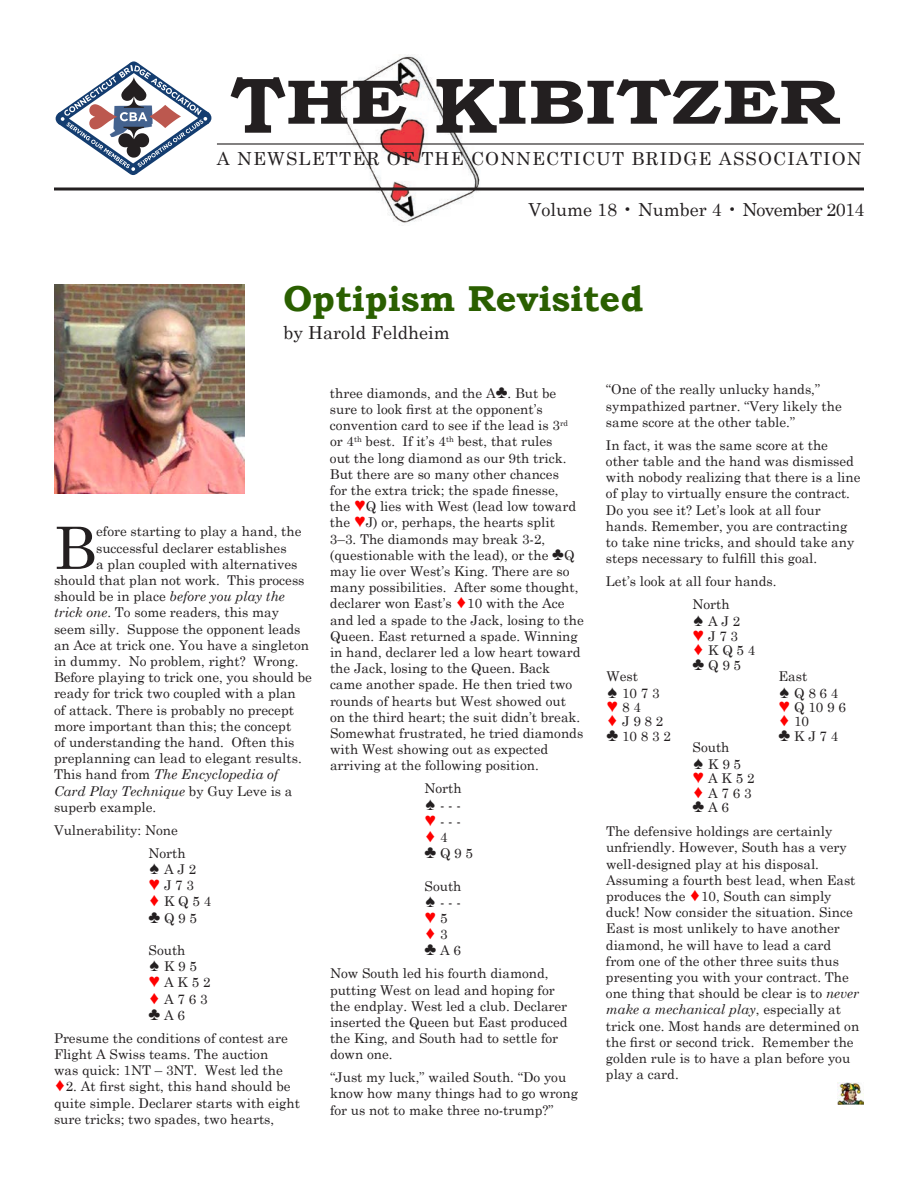
<style>
.page{position:relative;width:918px;height:1188px;background:#fff}
.page>*{position:absolute;margin:0;border:0;box-sizing:border-box;transform-origin:0 0}
.t1{font:700 63px "Bookman Old Style";color:#231f20;scale:1.25 1}
.t2{font:58.35px "Century Schoolbook";color:#231f20}
.t3{font:700 36px "Bookman Old Style";color:#2a5f00}
.t4{font:18px "Century Schoolbook";color:#231f20}
.t5{font:18px "Century Schoolbook";letter-spacing:.065em;color:#231f20}
.t6{font:18px "Century Schoolbook";color:#f00}
.t7{font:13.5px/16.2px "Century Schoolbook";color:#231f20}
.t8{font:italic 13.5px "Century Schoolbook";color:#231f20}
.s1{font-size:78.75px}
.s2{font-style:normal}
.s3{font-style:italic}
.s4{font-size:18px}
.s5{font-size:18px;color:#f00}
.s6{font-size:13.5px;color:#231f20}
</style>
<div class="page">
<img style="left:336px;top:55px;width:145px;height:168px">
<hr style="left:217px;top:143px;width:647px;height:2px;background:#231f20">
<hr style="left:54px;top:188px;width:810px;height:2px;background:#231f20">
<img style="left:54px;top:285px;width:190px;height:208px">
<img style="left:837px;top:1082px;width:27px;height:22px">
<div style="left:198px;top:111px;width:13px;height:14px;background:#143d70;border-radius:50%"></div>
<svg style="left:56px;top:112px;width:13px;height:13px"></svg>
<svg style="left:58px;top:63px;width:151px;height:111px"></svg>
<p class="t1" style="left:230px;top:57px;width:489px"><span class="s1">T</span>HE <span class="s1">K</span>IBITZER</p>
<p class="t5" style="left:217px;top:143px;width:646px">A NEWSLETTER OF THE CONNECTICUT BRIDGE ASSOCIATION</p>
<p class="t4" style="left:528px;top:194px;width:337px">Volume 18 • Number 4 • November 2014</p>
<p class="t3" style="left:284px;top:272px;width:362px">Optipism Revisited</p>
<p class="t4" style="left:284px;top:318px;width:168px">by Harold Feldheim</p>
<p class="t2" style="left:54px;top:499px;width:44px">B</p>
<p class="t7" style="left:96px;top:522px;width:207px">efore starting to play a hand, the</p>
<p class="t7" style="left:96px;top:539px;width:192px">successful declarer establishes</p>
<p class="t7" style="left:96px;top:555px;width:203px">a plan coupled with alternatives</p>
<p class="t7" style="left:54px;top:571px;width:252px">should that plan not work. This process</p>
<p class="t8" style="left:54px;top:586px;width:232px"><span class="s2">should be in place</span> before you play the</p>
<p class="t7" style="left:54px;top:603px;width:227px"><span class="s3">trick one</span>. To some readers, this may</p>
<p class="t7" style="left:54px;top:620px;width:248px">seem silly. Suppose the opponent leads</p>
<p class="t7" style="left:54px;top:636px;width:257px">an Ace at trick one. You have a singleton</p>
<p class="t7" style="left:54px;top:652px;width:246px">in dummy. No problem, right? Wrong.</p>
<p class="t7" style="left:54px;top:668px;width:259px">Before playing to trick one, you should be</p>
<p class="t7" style="left:54px;top:684px;width:243px">ready for trick two coupled with a plan</p>
<p class="t7" style="left:54px;top:701px;width:242px">of attack. There is probably no precept</p>
<p class="t7" style="left:54px;top:717px;width:239px">more important than this; the concept</p>
<p class="t7" style="left:54px;top:733px;width:242px">of understanding the hand. Often this</p>
<p class="t7" style="left:54px;top:749px;width:249px">preplanning can lead to elegant results.</p>
<p class="t8" style="left:54px;top:764px;width:226px"><span class="s2">This hand from</span> The Encyclopedia of</p>
<p class="t8" style="left:54px;top:781px;width:240px">Card Play Technique <span class="s2">by Guy Leve is a</span></p>
<p class="t7" style="left:54px;top:798px;width:104px">superb example.</p>
<p class="t7" style="left:54px;top:821px;width:125px">Vulnerability: None</p>
<p class="t7" style="left:149px;top:844px;width:39px">North</p>
<p class="t7" style="left:148px;top:860px;width:49px"><span class="s4">♠</span> A J 2</p>
<p class="t7" style="left:148px;top:876px;width:47px"><span class="s5">♥</span> J 7 3</p>
<p class="t7" style="left:148px;top:892px;width:64px"><span class="s5">♦</span> K Q 5 4</p>
<p class="t7" style="left:148px;top:908px;width:50px"><span class="s4">♣</span> Q 9 5</p>
<p class="t7" style="left:148px;top:941px;width:39px">South</p>
<p class="t7" style="left:148px;top:957px;width:50px"><span class="s4">♠</span> K 9 5</p>
<p class="t7" style="left:148px;top:973px;width:64px"><span class="s5">♥</span> A K 5 2</p>
<p class="t7" style="left:148px;top:989px;width:61px"><span class="s5">♦</span> A 7 6 3</p>
<p class="t7" style="left:148px;top:1006px;width:38px"><span class="s4">♣</span> A 6</p>
<p class="t7" style="left:54px;top:1029px;width:248px">Presume the conditions of contest are Flight A Swiss teams. The auction<br>was quick: 1NT – 3NT. West led the <span class="s5">♦</span>2. At first sight, this hand should be quite simple. Declarer starts with eight sure tricks; two spades, two hearts,</p>
<p class="t7" style="left:330px;top:384px;width:255px">three diamonds, and the A<span class="s4">♣</span>. But be sure to look first at the opponent’s convention card to see if the lead is 3<sup>rd </sup>or 4<sup>th</sup> best. If it’s 4<sup>th</sup> best, that rules<br>out the long diamond as our 9th trick.<br>But there are so many other chances<br>for the extra trick; the spade finesse,<br>the <span class="s5">♥</span>Q lies with West (lead low toward the <span class="s5">♥</span>J) or, perhaps, the hearts split 3–3. The diamonds may break 3-2, (questionable with the lead), or the <span class="s4">♣</span>Q may lie over West’s King. There are so many possibilities. After some thought, declarer won East’s <span class="s5">♦</span>10 with the Ace and led a spade to the Jack, losing to the Queen. East returned a spade. Winning in hand, declarer led a low heart toward the Jack, losing to the Queen. Back came another spade. He then tried two rounds of hearts but West showed out on the third heart; the suit didn’t break.<br>Somewhat frustrated, he tried diamonds with West showing out as expected arriving at the following position.</p>
<p class="t7" style="left:425px;top:779px;width:39px">North</p>
<p class="t7" style="left:424px;top:795px;width:38px"><span class="s4">♠</span> - - -</p>
<p class="t7" style="left:424px;top:812px;width:38px"><span class="s5">♥</span> - - -</p>
<p class="t6" style="left:424px;top:820px;width:25px">♦ <span class="s6">4</span></p>
<p class="t7" style="left:424px;top:844px;width:50px"><span class="s4">♣</span> Q 9 5</p>
<p class="t7" style="left:424px;top:876px;width:39px">South</p>
<p class="t7" style="left:424px;top:893px;width:38px"><span class="s4">♠</span> - - -</p>
<p class="t6" style="left:424px;top:901px;width:25px">♥ <span class="s6">5</span></p>
<p class="t6" style="left:424px;top:918px;width:25px">♦ <span class="s6">3</span></p>
<p class="t7" style="left:424px;top:941px;width:38px"><span class="s4">♣</span> A 6</p>
<p class="t7" style="left:330px;top:964px;width:239px">Now South led his fourth diamond, putting West on lead and hoping for the endplay. West led a club. Declarer inserted the Queen but East produced the King, and South had to settle for down one.</p>
<p class="t7" style="left:330px;top:1068px;width:250px">“Just my luck,” wailed South. “Do you know how many things had to go wrong for us not to make three no-trump?”</p>
<p class="t7" style="left:606px;top:380px;width:237px">“One of the really unlucky hands,” sympathized partner. “Very likely the same score at the other table.”</p>
<p class="t7" style="left:606px;top:436px;width:256px">In fact, it was the same score at the other table and the hand was dismissed with nobody realizing that there is a line of play to virtually ensure the contract.<br>Do you see it? Let’s look at all four hands. Remember, you are contracting to take nine tricks, and should take any steps necessary to fulfill this goal.</p>
<p class="t7" style="left:606px;top:572px;width:172px">Let’s look at all four hands.</p>
<p class="t7" style="left:693px;top:595px;width:39px">North</p>
<p class="t7" style="left:693px;top:612px;width:49px"><span class="s4">♠</span> A J 2</p>
<p class="t7" style="left:693px;top:627px;width:47px"><span class="s5">♥</span> J 7 3</p>
<p class="t7" style="left:693px;top:641px;width:64px"><span class="s5">♦</span> K Q 5 4</p>
<p class="t7" style="left:693px;top:655px;width:50px"><span class="s4">♣</span> Q 9 5</p>
<p class="t7" style="left:607px;top:666px;width:33px">West</p>
<p class="t7" style="left:779px;top:666px;width:30px">East</p>
<p class="t7" style="left:607px;top:683px;width:55px"><span class="s4">♠</span> 10 7 3</p>
<p class="t7" style="left:779px;top:683px;width:61px"><span class="s4">♠</span> Q 8 6 4</p>
<p class="t7" style="left:607px;top:698px;width:36px"><span class="s5">♥</span> 8 4</p>
<p class="t7" style="left:779px;top:698px;width:69px"><span class="s5">♥</span> Q 10 9 6</p>
<p class="t7" style="left:607px;top:712px;width:58px"><span class="s5">♦</span> J 9 8 2</p>
<p class="t7" style="left:779px;top:712px;width:32px"><span class="s5">♦</span> 10</p>
<p class="t7" style="left:607px;top:727px;width:66px"><span class="s4">♣</span> 10 8 3 2</p>
<p class="t7" style="left:779px;top:727px;width:61px"><span class="s4">♣</span> K J 7 4</p>
<p class="t7" style="left:693px;top:738px;width:39px">South</p>
<p class="t7" style="left:693px;top:755px;width:50px"><span class="s4">♠</span> K 9 5</p>
<p class="t7" style="left:693px;top:769px;width:64px"><span class="s5">♥</span> A K 5 2</p>
<p class="t7" style="left:693px;top:783px;width:61px"><span class="s5">♦</span> A 7 6 3</p>
<p class="t7" style="left:693px;top:798px;width:38px"><span class="s4">♣</span> A 6</p>
<p class="t7" style="left:606px;top:822px;width:255px">The defensive holdings are certainly unfriendly. However, South has a very well-designed play at his disposal.<br>Assuming a fourth best lead, when East produces the <span class="s5">♦</span>10, South can simply duck! Now consider the situation. Since East is most unlikely to have another diamond, he will have to lead a card from one of the other three suits thus presenting you with your contract. The one thing that should be clear is to <span class="s3">never make a mechanical play</span>, especially at trick one. Most hands are determined on the first or second trick. Remember the golden rule is to have a plan before you play a card.</p>
</div>
